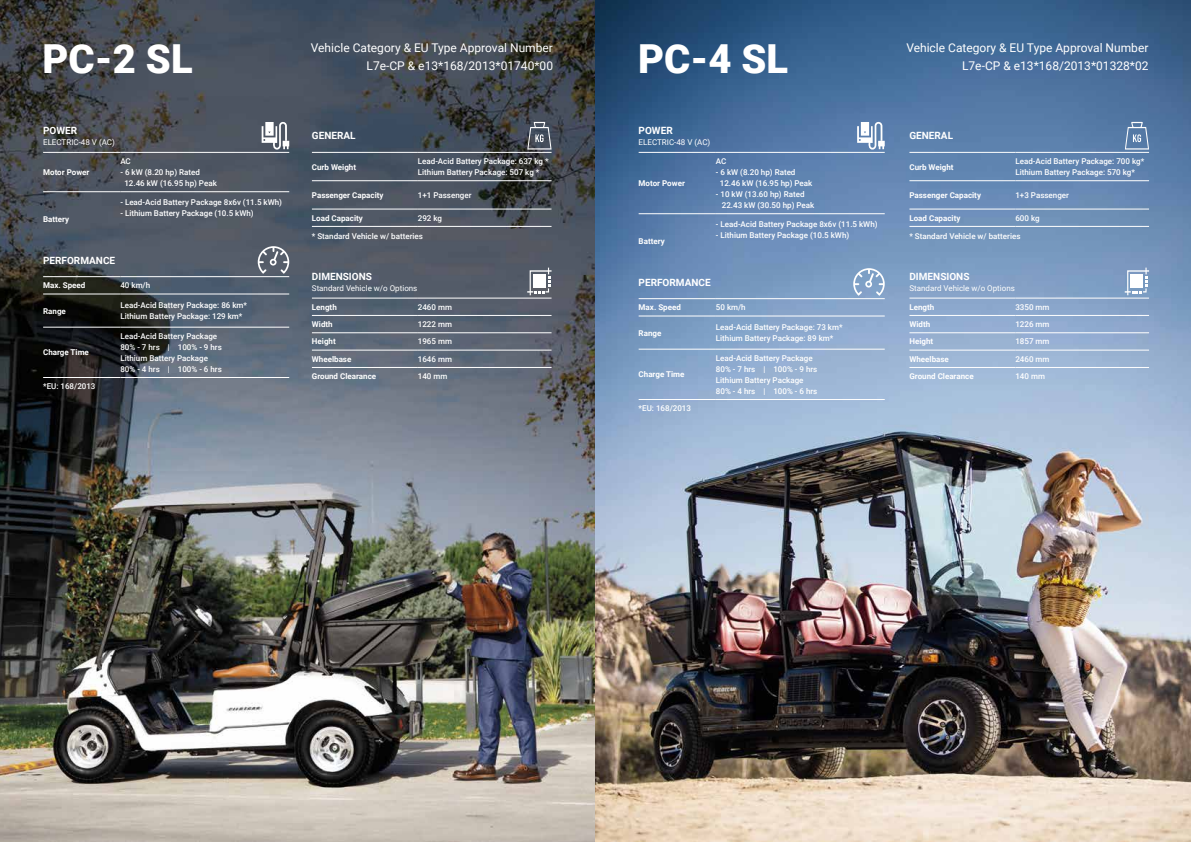
<style>
.page{position:relative;width:1191px;height:842px;background:#fff}
.page>*{position:absolute;margin:0;border:0;box-sizing:border-box;transform-origin:0 0}
.t1{font:900 40px "Roboto";color:#fff}
.t2{font:12px/18px "Roboto";color:#fff;text-align:right}
.t3{font:700 10px "Roboto";color:#fff}
.t4{font:500 8px/11px "Roboto";color:#fff}
.t5{font:700 8px "Roboto";color:#fff}
.t6{font:8px "Roboto";color:#fff}
</style>
<div class="page">
<img style="left:0;top:0;width:1191px;height:842px">
<hr style="left:43px;top:152px;width:77px;height:1px;background:#fff">
<hr style="left:43px;top:276px;width:77px;height:1px;background:#fff">
<hr style="left:120px;top:276px;width:169px;height:1px;background:#fff">
<hr style="left:43px;top:294px;width:77px;height:1px;background:#fff">
<hr style="left:120px;top:294px;width:169px;height:1px;background:#fff">
<hr style="left:43px;top:327px;width:77px;height:1px;background:#fff">
<hr style="left:120px;top:327px;width:169px;height:1px;background:#fff">
<hr style="left:43px;top:377px;width:77px;height:1px;background:#fff">
<hr style="left:120px;top:377px;width:169px;height:1px;background:#fff">
<hr style="left:120px;top:152px;width:169px;height:1px;background:#fff">
<hr style="left:120px;top:192px;width:169px;height:1px;background:#fff">
<hr style="left:43px;top:192px;width:77px;height:1px;background:#fff">
<svg style="left:262px;top:121px;width:27px;height:29px"></svg>
<svg style="left:258px;top:246px;width:31px;height:28px"></svg>
<hr style="left:638px;top:152px;width:78px;height:1px;background:#fff">
<hr style="left:638px;top:298px;width:78px;height:1px;background:#fff">
<hr style="left:638px;top:316px;width:78px;height:1px;background:#fff">
<hr style="left:716px;top:316px;width:168px;height:1px;background:#fff">
<hr style="left:638px;top:349px;width:78px;height:1px;background:#fff">
<hr style="left:638px;top:399px;width:78px;height:1px;background:#fff">
<hr style="left:716px;top:399px;width:168px;height:1px;background:#fff">
<hr style="left:716px;top:298px;width:168px;height:1px;background:#fff">
<hr style="left:638px;top:214px;width:78px;height:1px;background:#fff">
<hr style="left:716px;top:214px;width:168px;height:1px;background:#fff">
<hr style="left:716px;top:349px;width:168px;height:1px;background:#fff">
<hr style="left:716px;top:152px;width:168px;height:1px;background:#fff">
<svg style="left:857px;top:121px;width:27px;height:29px"></svg>
<svg style="left:853px;top:268px;width:31px;height:28px"></svg>
<hr style="left:312px;top:152px;width:106px;height:1px;background:#fff">
<hr style="left:418px;top:152px;width:133px;height:1px;background:#fff">
<hr style="left:312px;top:181px;width:106px;height:1px;background:#fff">
<hr style="left:418px;top:181px;width:133px;height:1px;background:#fff">
<hr style="left:312px;top:209px;width:106px;height:1px;background:#fff">
<hr style="left:418px;top:209px;width:133px;height:1px;background:#fff">
<hr style="left:418px;top:226px;width:133px;height:1px;background:#fff">
<hr style="left:312px;top:315px;width:106px;height:1px;background:#fff">
<hr style="left:418px;top:315px;width:133px;height:1px;background:#fff">
<hr style="left:312px;top:333px;width:106px;height:1px;background:#fff">
<hr style="left:418px;top:333px;width:133px;height:1px;background:#fff">
<hr style="left:312px;top:350px;width:106px;height:1px;background:#fff">
<hr style="left:418px;top:350px;width:133px;height:1px;background:#fff">
<hr style="left:312px;top:226px;width:106px;height:1px;background:#fff">
<hr style="left:312px;top:298px;width:106px;height:1px;background:#fff">
<hr style="left:418px;top:298px;width:133px;height:1px;background:#fff">
<hr style="left:312px;top:367px;width:106px;height:1px;background:#fff">
<hr style="left:418px;top:367px;width:133px;height:1px;background:#fff">
<svg style="left:527px;top:122px;width:24px;height:28px"></svg>
<svg style="left:527px;top:268px;width:24px;height:27px"></svg>
<hr style="left:909px;top:152px;width:106px;height:1px;background:#fff">
<hr style="left:909px;top:181px;width:106px;height:1px;background:#fff">
<hr style="left:1015px;top:181px;width:134px;height:1px;background:#fff">
<hr style="left:909px;top:209px;width:106px;height:1px;background:#fff">
<hr style="left:1015px;top:209px;width:134px;height:1px;background:#fff">
<hr style="left:1015px;top:226px;width:134px;height:1px;background:#fff">
<hr style="left:909px;top:315px;width:106px;height:1px;background:#fff">
<hr style="left:1015px;top:315px;width:134px;height:1px;background:#fff">
<hr style="left:909px;top:333px;width:106px;height:1px;background:#fff">
<hr style="left:1015px;top:333px;width:134px;height:1px;background:#fff">
<hr style="left:909px;top:350px;width:106px;height:1px;background:#fff">
<hr style="left:1015px;top:350px;width:134px;height:1px;background:#fff">
<hr style="left:909px;top:226px;width:106px;height:1px;background:#fff">
<hr style="left:1015px;top:152px;width:134px;height:1px;background:#fff">
<hr style="left:909px;top:298px;width:106px;height:1px;background:#fff">
<hr style="left:1015px;top:298px;width:134px;height:1px;background:#fff">
<hr style="left:909px;top:367px;width:106px;height:1px;background:#fff">
<hr style="left:1015px;top:367px;width:134px;height:1px;background:#fff">
<svg style="left:1124px;top:122px;width:25px;height:28px"></svg>
<svg style="left:1124px;top:268px;width:25px;height:27px"></svg>
<h2 class="t2" style="left:311px;top:38px;width:244px">Vehicle Category &amp; EU Type Approval Number<br>L7e-CP &amp; e13*168/2013*01740*00</h2>
<h2 class="t2" style="left:906px;top:38px;width:244px">Vehicle Category &amp; EU Type Approval Number<br>L7e-CP &amp; e13*168/2013*01328*02</h2>
<h1 class="t1" style="left:43px;top:30px;width:152px">PC-2 SL</h1>
<h1 class="t1" style="left:638px;top:30px;width:152px">PC-4 SL</h1>
<p class="t3" style="left:43px;top:123px;width:36px">POWER</p>
<p class="t6" style="left:43px;top:137px;width:73px">ELECTRIC-48 V (AC)</p>
<p class="t5" style="left:43px;top:167px;width:48px">Motor Power</p>
<p class="t4" style="left:120px;top:155px;width:12px">AC</p>
<p class="t4" style="left:124px;top:166px;width:94px;text-indent:-4px">- 6 kW (8.20 hp) Rated<br>12.46 kW (16.95 hp) Peak</p>
<p class="t5" style="left:43px;top:213px;width:28px">Battery</p>
<p class="t4" style="left:120px;top:197px;width:163px">- Lead-Acid Battery Package 8x6v (11.5 kWh)</p>
<p class="t4" style="left:120px;top:208px;width:135px">- Lithium Battery Package (10.5 kWh)</p>
<p class="t3" style="left:43px;top:253px;width:74px">PERFORMANCE</p>
<p class="t5" style="left:43px;top:280px;width:44px">Max. Speed</p>
<p class="t4" style="left:120px;top:280px;width:31px">40 km/h</p>
<p class="t5" style="left:43px;top:305px;width:24px">Range</p>
<p class="t4" style="left:120px;top:299px;width:128px">Lead-Acid Battery Package: 86 km*<br>Lithium Battery Package: 129 km*</p>
<p class="t5" style="left:43px;top:347px;width:47px">Charge Time</p>
<p class="t4" style="left:120px;top:330px;width:103px">Lead-Acid Battery Package<br>80% - 7 hrs | 100% - 9 hrs<br>Lithium Battery Package<br>80% - 4 hrs | 100% - 6 hrs</p>
<p class="t4" style="left:43px;top:380px;width:54px">*EU: 168/2013</p>
<p class="t3" style="left:312px;top:129px;width:45px">GENERAL</p>
<p class="t5" style="left:312px;top:161px;width:46px">Curb Weight</p>
<p class="t4" style="left:418px;top:155px;width:132px">Lead-Acid Battery Package: 637 kg *<br>Lithium Battery Package: 507 kg *</p>
<p class="t5" style="left:312px;top:189px;width:73px">Passenger Capacity</p>
<p class="t4" style="left:418px;top:189px;width:55px">1+1 Passenger</p>
<p class="t5" style="left:312px;top:212px;width:52px">Load Capacity</p>
<p class="t4" style="left:418px;top:212px;width:26px">292 kg</p>
<p class="t4" style="left:312px;top:230px;width:113px">* Standard Vehicle w/ batteries</p>
<p class="t3" style="left:312px;top:269px;width:62px">DIMENSIONS</p>
<p class="t6" style="left:312px;top:282px;width:107px">Standard Vehicle w/o Options</p>
<p class="t5" style="left:312px;top:301px;width:26px">Length</p>
<p class="t4" style="left:418px;top:301px;width:36px">2460 mm</p>
<p class="t5" style="left:312px;top:319px;width:22px">Width</p>
<p class="t4" style="left:418px;top:318px;width:36px">1222 mm</p>
<p class="t5" style="left:312px;top:336px;width:25px">Height</p>
<p class="t4" style="left:418px;top:336px;width:36px">1965 mm</p>
<p class="t5" style="left:312px;top:353px;width:41px">Wheelbase</p>
<p class="t4" style="left:418px;top:353px;width:36px">1646 mm</p>
<p class="t5" style="left:312px;top:371px;width:66px">Ground Clearance</p>
<p class="t4" style="left:418px;top:370px;width:31px">140 mm</p>
<p class="t3" style="left:638px;top:123px;width:36px">POWER</p>
<p class="t6" style="left:638px;top:137px;width:73px">ELECTRIC-48 V (AC)</p>
<p class="t5" style="left:638px;top:178px;width:48px">Motor Power</p>
<p class="t4" style="left:716px;top:155px;width:12px">AC</p>
<p class="t4" style="left:720px;top:166px;width:94px;text-indent:-4px">- 6 kW (8.20 hp) Rated<br>12.46 kW (16.95 hp) Peak</p>
<p class="t4" style="left:722px;top:188px;width:94px;text-indent:-6px">- 10 kW (13.60 hp) Rated<br>22.43 kW (30.50 hp) Peak</p>
<p class="t5" style="left:638px;top:235px;width:28px">Battery</p>
<p class="t4" style="left:716px;top:219px;width:163px">- Lead-Acid Battery Package 8x6v (11.5 kWh)</p>
<p class="t4" style="left:716px;top:230px;width:135px">- Lithium Battery Package (10.5 kWh)</p>
<p class="t3" style="left:638px;top:275px;width:74px">PERFORMANCE</p>
<p class="t5" style="left:638px;top:302px;width:44px">Max. Speed</p>
<p class="t4" style="left:716px;top:302px;width:31px">50 km/h</p>
<p class="t5" style="left:638px;top:327px;width:24px">Range</p>
<p class="t4" style="left:716px;top:321px;width:128px">Lead-Acid Battery Package: 73 km*<br>Lithium Battery Package: 89 km*</p>
<p class="t5" style="left:638px;top:369px;width:47px">Charge Time</p>
<p class="t4" style="left:716px;top:352px;width:103px">Lead-Acid Battery Package<br>80% - 7 hrs | 100% - 9 hrs<br>Lithium Battery Package<br>80% - 4 hrs | 100% - 6 hrs</p>
<p class="t4" style="left:638px;top:402px;width:54px">*EU: 168/2013</p>
<p class="t3" style="left:909px;top:129px;width:45px">GENERAL</p>
<p class="t5" style="left:909px;top:161px;width:46px">Curb Weight</p>
<p class="t4" style="left:1015px;top:155px;width:130px">Lead-Acid Battery Package: 700 kg*<br>Lithium Battery Package: 570 kg*</p>
<p class="t5" style="left:909px;top:189px;width:73px">Passenger Capacity</p>
<p class="t4" style="left:1015px;top:189px;width:55px">1+3 Passenger</p>
<p class="t5" style="left:909px;top:212px;width:52px">Load Capacity</p>
<p class="t4" style="left:1015px;top:212px;width:26px">600 kg</p>
<p class="t4" style="left:909px;top:230px;width:113px">* Standard Vehicle w/ batteries</p>
<p class="t3" style="left:909px;top:269px;width:62px">DIMENSIONS</p>
<p class="t6" style="left:909px;top:282px;width:107px">Standard Vehicle w/o Options</p>
<p class="t5" style="left:909px;top:301px;width:26px">Length</p>
<p class="t4" style="left:1015px;top:301px;width:36px">3350 mm</p>
<p class="t5" style="left:909px;top:319px;width:22px">Width</p>
<p class="t4" style="left:1015px;top:318px;width:36px">1226 mm</p>
<p class="t5" style="left:909px;top:336px;width:25px">Height</p>
<p class="t4" style="left:1015px;top:336px;width:36px">1857 mm</p>
<p class="t5" style="left:909px;top:353px;width:41px">Wheelbase</p>
<p class="t4" style="left:1015px;top:353px;width:36px">2460 mm</p>
<p class="t5" style="left:909px;top:371px;width:66px">Ground Clearance</p>
<p class="t4" style="left:1015px;top:370px;width:31px">140 mm</p>
</div>
